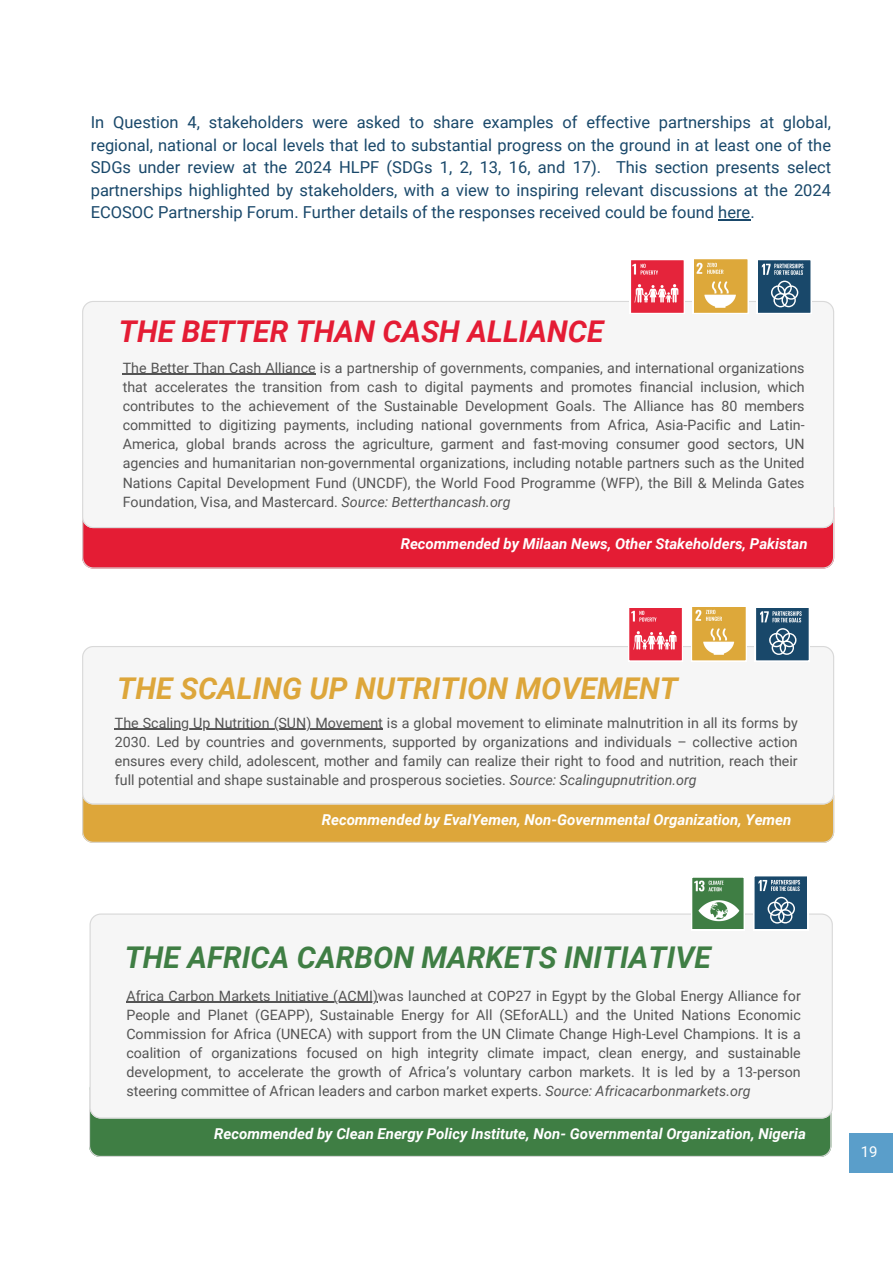
<style>
.page{position:relative;width:893px;height:1264px;background:#fff}
.page>*{position:absolute;margin:0;border:0;box-sizing:border-box;transform-origin:0 0}
.t1{font:italic 700 30px "Roboto";color:#3f7e44}
.t2{font:italic 700 30px "Roboto";color:#dda63a}
.t3{font:italic 700 30px "Roboto";color:#e41c34}
.t4{font:16.5px/22.5px "Roboto";color:#19486a;text-align:justify}
.t5{font:italic 700 15px "Roboto";color:#fff}
.t6{font:15px "Roboto";color:#fff}
.t7{font:14.25px/19px "Roboto";color:#545454;text-align:justify}
.s1{font-style:italic}
</style>
<div class="page">
<div style="left:82px;top:528px;width:752px;height:40px;background:#e41c34"></div>
<div style="left:82px;top:301px;width:752px;height:227px;background:#f6f6f6"></div>
<svg style="left:630px;top:260px;width:54px;height:54px;background:#ea5163"></svg>
<svg style="left:692px;top:259px;width:56px;height:55px"></svg>
<svg style="left:756px;top:260px;width:55px;height:54px;background:#4b6f8a"></svg>
<hr style="left:718px;top:219px;width:32px;height:1px;background:#19486a">
<hr style="left:123px;top:374px;width:193px;height:1px;background:#545454">
<div style="left:82px;top:804px;width:752px;height:38px;background:#dda63a"></div>
<div style="left:82px;top:646px;width:752px;height:158px;background:#f6f6f6"></div>
<svg style="left:628px;top:608px;width:55px;height:53px;background:#ea5163"></svg>
<svg style="left:691px;top:607px;width:55px;height:54px;background:#e3b860"></svg>
<svg style="left:755px;top:608px;width:54px;height:53px;background:#446a86"></svg>
<hr style="left:115px;top:728px;width:268px;height:1px;background:#545454">
<div style="left:89px;top:1080px;width:742px;height:76px;background:#3f7e44"></div>
<div style="left:90px;top:913px;width:742px;height:205px;background:#f6f6f6"></div>
<svg style="left:753px;top:876px;width:55px;height:54px;background:#4b708a"></svg>
<svg style="left:691px;top:877px;width:53px;height:53px"></svg>
<hr style="left:126px;top:1001px;width:252px;height:2px;background:#545454">
<div style="left:849px;top:1133px;width:43px;height:40px;background:#5a9eca"></div>
<p class="t4" style="left:91px;top:111px;width:741px">In Question 4, stakeholders were asked to share examples of effective partnerships at global, regional, national or local levels that led to substantial progress on the ground in at least one of the SDGs under review at the 2024 HLPF (SDGs 1, 2, 13, 16, and 17). This section presents select partnerships highlighted by stakeholders, with a view to inspiring relevant discussions at the 2024<br>ECOSOC Partnership Forum. Further details of the responses received could be found here.</p>
<p class="t3" style="left:119px;top:314px;width:486px">THE BETTER THAN CASH ALLIANCE</p>
<p class="t7" style="left:123px;top:358px;width:683px">The Better Than Cash Alliance is a partnership of governments, companies, and international organizations that accelerates the transition from cash to digital payments and promotes financial inclusion, which contributes to the achievement of the Sustainable Development Goals. The Alliance has 80 members committed to digitizing payments, including national governments from Africa, Asia-Pacific and Latin-America, global brands across the agriculture, garment and fast-moving consumer good sectors, UN agencies and humanitarian non-governmental organizations, including notable partners such as the United Nations Capital Development Fund (UNCDF), the World Food Programme (WFP), the Bill &amp; Melinda Gates Foundation, Visa, and Mastercard. <span class="s1">Source: Betterthancash.org</span></p>
<p class="t5" style="left:400px;top:535px;width:408px">Recommended by Milaan News, Other Stakeholders, Pakistan</p>
<p class="t2" style="left:117px;top:670px;width:562px">THE SCALING UP NUTRITION MOVEMENT</p>
<p class="t7" style="left:115px;top:713px;width:684px">The Scaling Up Nutrition (SUN) Movement is a global movement to eliminate malnutrition in all its forms by 2030. Led by countries and governments, supported by organizations and individuals – collective action ensures every child, adolescent, mother and family can realize their right to food and nutrition, reach their full potential and shape sustainable and prosperous societies. <span class="s1">Source: Scalingupnutrition.org</span></p>
<p class="t5" style="left:322px;top:811px;width:471px">Recommended by EvalYemen, Non-Governmental Organization, Yemen</p>
<p class="t1" style="left:125px;top:940px;width:587px">THE AFRICA CARBON MARKETS INITIATIVE</p>
<p class="t7" style="left:126px;top:986px;width:676px">Africa Carbon Markets Initiative (ACMI)was launched at COP27 in Egypt by the Global Energy Alliance for People and Planet (GEAPP), Sustainable Energy for All (SEforALL) and the United Nations Economic Commission for Africa (UNECA) with support from the UN Climate Change High-Level Champions. It is a coalition of organizations focused on high integrity climate impact, clean energy, and sustainable development, to accelerate the growth of Africa’s voluntary carbon markets. It is led by a 13-person steering committee of African leaders and carbon market experts. <span class="s1">Source: Africacarbonmarkets.org</span></p>
<p class="t5" style="left:214px;top:1125px;width:593px">Recommended by Clean Energy Policy Institute, Non- Governmental Organization, Nigeria</p>
<p class="t6" style="left:860px;top:1142px;width:18px">19</p>
</div>
